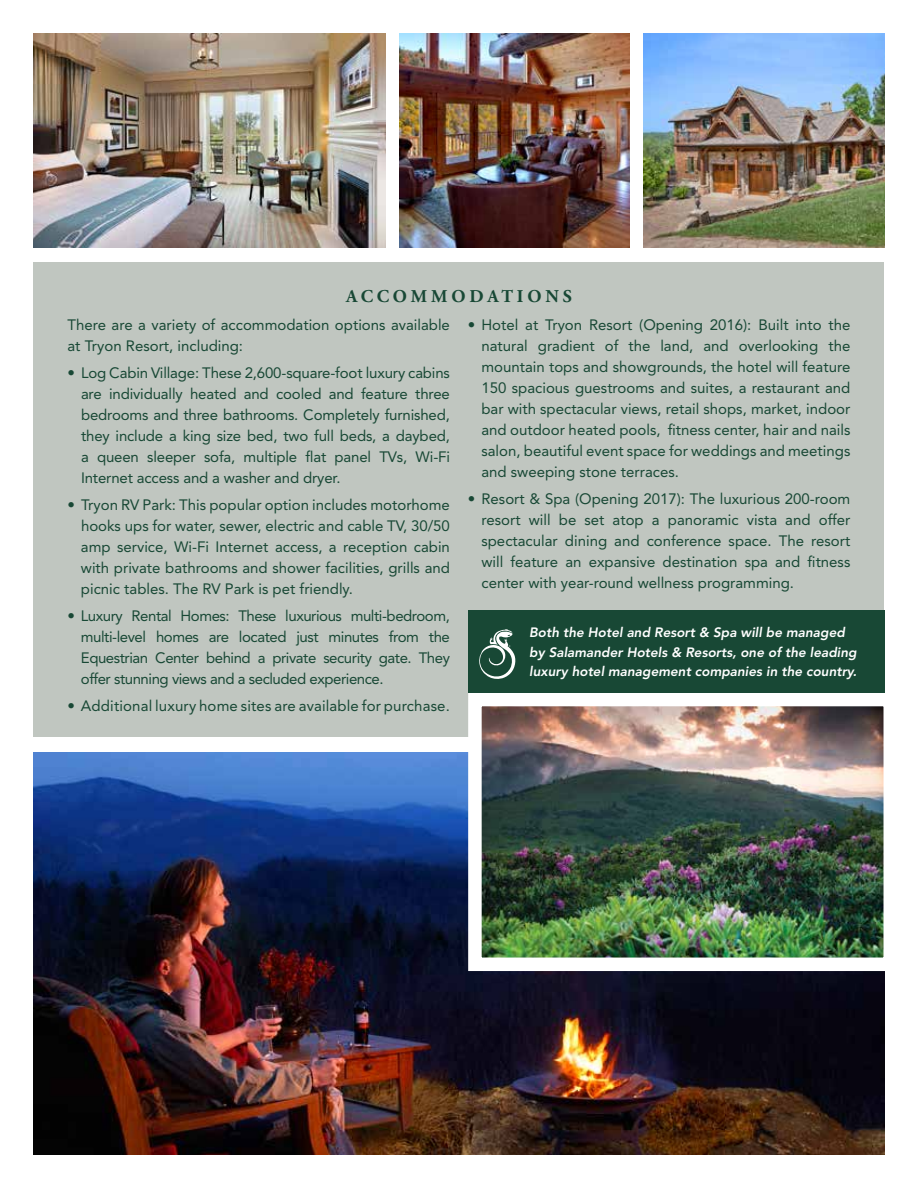
<style>
.page{position:relative;width:918px;height:1188px;background:#fff}
.page>*{position:absolute;margin:0;border:0;box-sizing:border-box;transform-origin:0 0}
.t1{font:700 18px "Adobe Garamond Pro";letter-spacing:.215em;color:#184835}
.t2{font:15px/21px "Avenir";color:#184835;text-align:justify}
.t3{font:italic 800 13.5px/19.5px "Avenir";color:#fff}
</style>
<div class="page">
<div style="left:34px;top:262px;width:850px;height:475px;background:#c0c6c0"></div>
<img style="left:34px;top:34px;width:351px;height:214px">
<img style="left:399px;top:34px;width:230px;height:214px">
<img style="left:644px;top:34px;width:240px;height:214px">
<img style="left:34px;top:752px;width:850px;height:402px">
<img style="left:483px;top:708px;width:399px;height:248px">
<div style="left:468px;top:693px;width:429px;height:278px;border:14px solid #fff"></div>
<div style="left:468px;top:611px;width:416px;height:82px;background:#184835"></div>
<svg style="left:479px;top:629px;width:37px;height:50px"></svg>
<p class="t1" style="left:346px;top:286px;width:227px">ACCOMMODAT IONS</p>
<p class="t2" style="left:68px;top:314px;width:384px">There are a variety of accommodation options available at Tryon Resort, including:</p>
<p class="t2" style="left:81px;top:362px;width:371px;text-indent:-14px">• Log Cabin Village: These 2,600-square-foot luxury cabins are individually heated and cooled and feature three bedrooms and three bathrooms. Completely furnished, they include a king size bed, two full beds, a daybed, a queen sleeper sofa, multiple flat panel TVs, Wi-Fi Internet access and a washer and dryer.</p>
<p class="t2" style="left:81px;top:494px;width:371px;text-indent:-13px">• Tryon RV Park: This popular option includes motorhome hooks ups for water, sewer, electric and cable TV, 30/50 amp service, Wi-Fi Internet access, a reception cabin with private bathrooms and shower facilities, grills and picnic tables. The RV Park is pet friendly.</p>
<p class="t2" style="left:81px;top:605px;width:371px;text-indent:-13px">• Luxury Rental Homes: These luxurious multi-bedroom, multi-level homes are located just minutes from the Equestrian Center behind a private security gate. They offer stunning views and a secluded experience.</p>
<p class="t2" style="left:67px;top:695px;width:384px">• Additional luxury home sites are available for purchase.</p>
<p class="t2" style="left:481px;top:314px;width:371px;text-indent:-14px">• Hotel at Tryon Resort (Opening 2016): Built into the natural gradient of the land, and overlooking the mountain tops and showgrounds, the hotel will feature 150 spacious guestrooms and suites, a restaurant and bar with spectacular views, retail shops, market, indoor and outdoor heated pools, fitness center, hair and nails salon, beautiful event space for weddings and meetings and sweeping stone terraces.</p>
<p class="t2" style="left:481px;top:488px;width:371px;text-indent:-13px">• Resort &amp; Spa (Opening 2017): The luxurious 200-room resort will be set atop a panoramic vista and offer spectacular dining and conference space. The resort will feature an expansive destination spa and fitness center with year-round wellness programming.</p>
<p class="t3" style="left:529px;top:623px;width:329px">Both the Hotel and Resort &amp; Spa will be managed by Salamander Hotels &amp; Resorts, one of the leading luxury hotel management companies in the country.</p>
</div>
